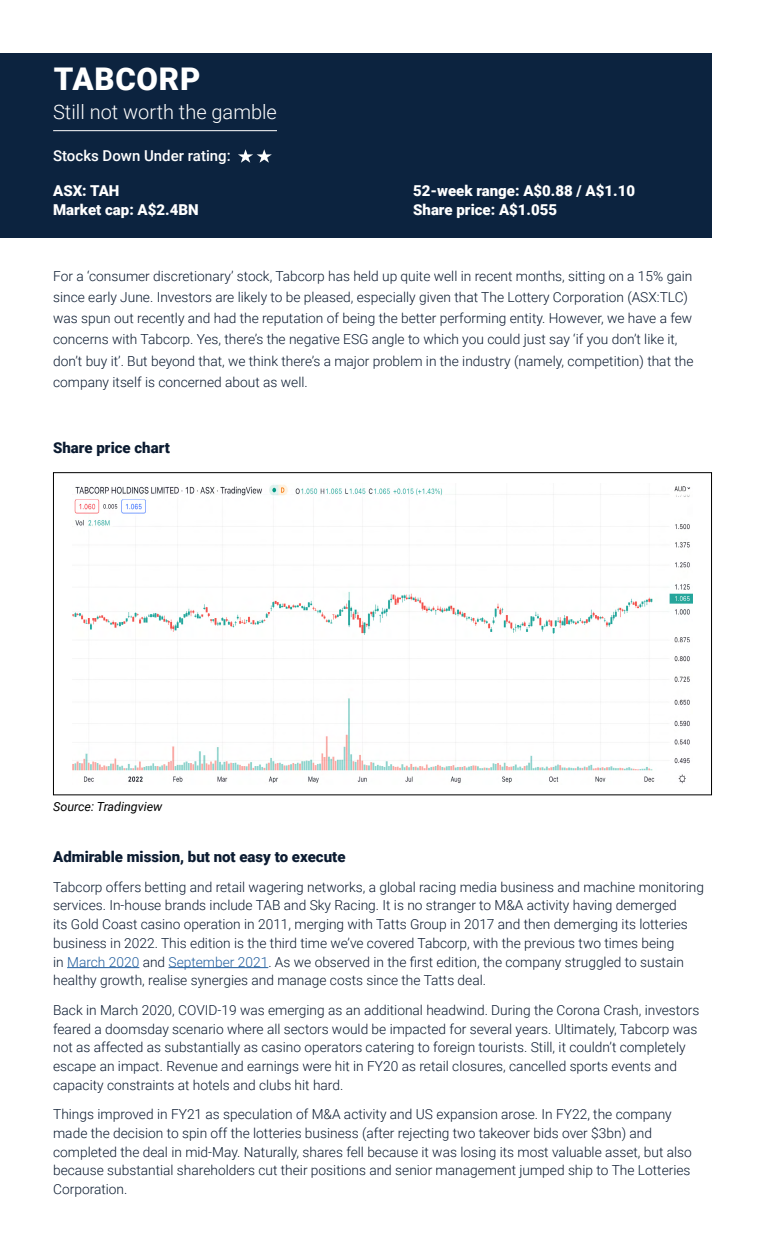
<style>
.page{position:relative;width:765px;height:1260px;background:#fff}
.page>*{position:absolute;margin:0;border:0;box-sizing:border-box;transform-origin:0 0}
.t1{font:900 31.25px "Roboto";letter-spacing:.025em;color:#fff}
.t2{font:300 20px "Roboto";color:#fff}
.t3{font:900 15px "Roboto";color:#fff}
.t4{font:900 15px "Roboto";color:#0b1b31}
.t5{font:500 15px "Roboto";color:#fff}
.t6{font:300 13.75px/18.8px "Roboto";color:#0b1b31}
.t7{font:italic 12.5px "Roboto";color:#000}
.s1{color:#215e9e}
</style>
<div class="page">
<div style="left:0;top:53px;width:712px;height:185px;background:#0c233f"></div>
<hr style="left:53px;top:130px;width:224px;height:1px;background:#fff">
<svg style="left:238px;top:149px;width:34px;height:14px"></svg>
<hr style="left:67px;top:967px;width:72px;height:1px;background:#215e9e">
<hr style="left:169px;top:967px;width:99px;height:1px;background:#215e9e">
<img style="left:72px;top:484px;width:621px;height:300px">
<h1 class="t1" style="left:54px;top:57px;width:148px">TABCORP</h1>
<h2 class="t2" style="left:53px;top:97px;width:225px">Still not worth the gamble</h2>
<p class="t5" style="left:53px;top:146px;width:179px">Stocks Down Under rating:</p>
<p class="t3" style="left:53px;top:180px;width:68px">ASX: TAH</p>
<p class="t3" style="left:413px;top:180px;width:223px">52-week range: A$0.88 / A$1.10</p>
<p class="t3" style="left:53px;top:199px;width:147px">Market cap: A$2.4BN</p>
<p class="t3" style="left:413px;top:199px;width:146px">Share price: A$1.055</p>
<p class="t6" style="left:53px;top:265px;width:642px;line-height:21.2px">For a ‘consumer discretionary’ stock, Tabcorp has held up quite well in recent months, sitting on a 15% gain since early June. Investors are likely to be pleased, especially given that The Lottery Corporation (ASX:TLC) was spun out recently and had the reputation of being the better performing entity. However, we have a few concerns with Tabcorp. Yes, there’s the negative ESG angle to which you could just say ‘if you don’t like it, don’t buy it’. But beyond that, we think there’s a major problem in the industry (namely, competition) that the company itself is concerned about as well.</p>
<p class="t4" style="left:53px;top:437px;width:118px">Share price chart</p>
<p class="t7" style="left:53px;top:798px;width:111px">Source: Tradingview</p>
<p class="t4" style="left:53px;top:846px;width:294px">Admirable mission, but not easy to execute</p>
<p class="t6" style="left:53px;top:877px;width:652px">Tabcorp offers betting and retail wagering networks, a global racing media business and machine monitoring services. In-house brands include TAB and Sky Racing. It is no stranger to M&amp;A activity having demerged<br>its Gold Coast casino operation in 2011, merging with Tatts Group in 2017 and then demerging its lotteries business in 2022. This edition is the third time we’ve covered Tabcorp, with the previous two times being<br>in <span class="s1">March 2020</span> and <span class="s1">September 2021</span>. As we observed in the first edition, the company struggled to sustain healthy growth, realise synergies and manage costs since the Tatts deal.</p>
<p class="t6" style="left:53px;top:1000px;width:648px">Back in March 2020, COVID-19 was emerging as an additional headwind. During the Corona Crash, investors feared a doomsday scenario where all sectors would be impacted for several years. Ultimately, Tabcorp was not as affected as substantially as casino operators catering to foreign tourists. Still, it couldn’t completely escape an impact. Revenue and earnings were hit in FY20 as retail closures, cancelled sports events and capacity constraints at hotels and clubs hit hard.</p>
<p class="t6" style="left:53px;top:1104px;width:640px">Things improved in FY21 as speculation of M&amp;A activity and US expansion arose. In FY22, the company made the decision to spin off the lotteries business (after rejecting two takeover bids over $3bn) and completed the deal in mid-May. Naturally, shares fell because it was losing its most valuable asset, but also because substantial shareholders cut their positions and senior management jumped ship to The Lotteries Corporation.</p>
</div>
